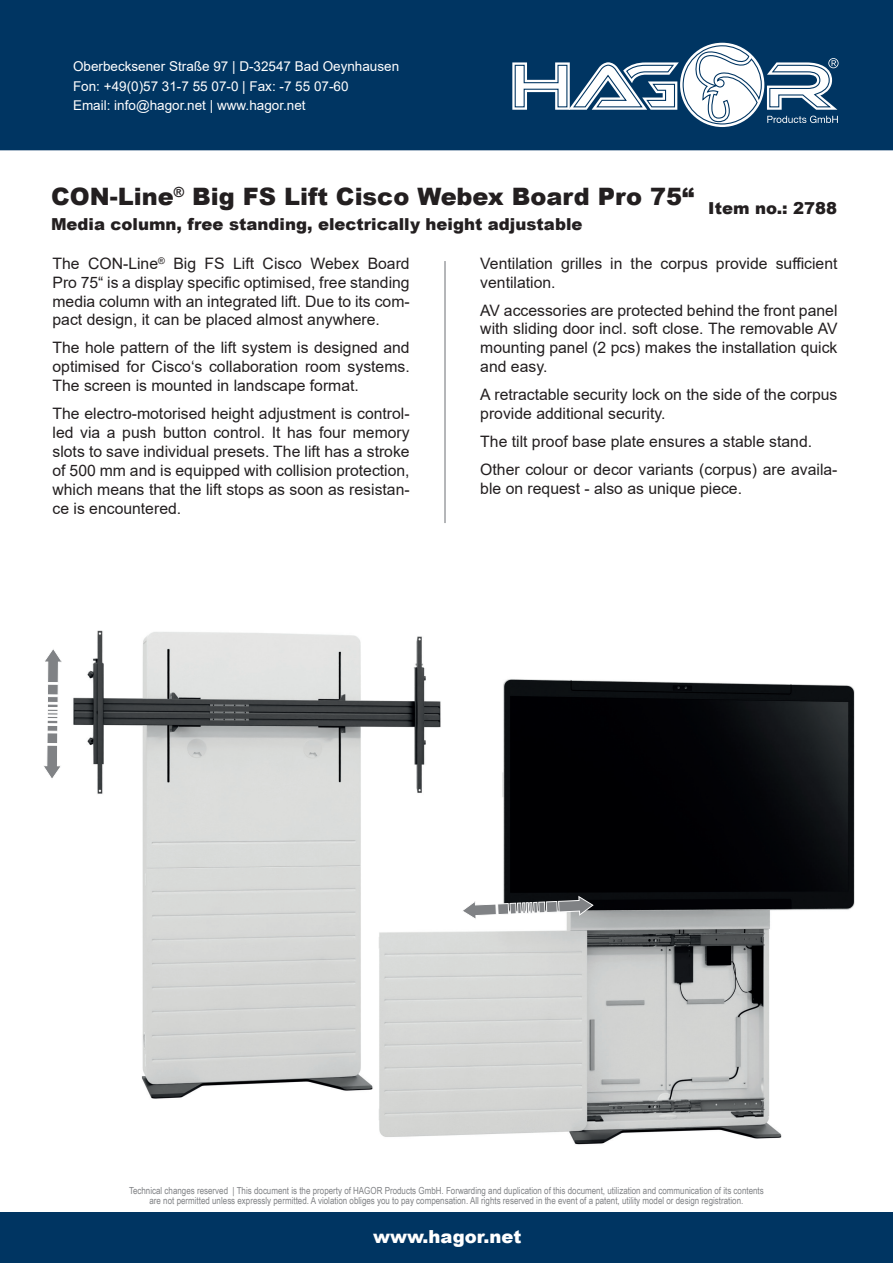
<style>
.page{position:relative;width:893px;height:1263px;background:#fff}
.page>*{position:absolute;margin:0;border:0;box-sizing:border-box;transform-origin:0 0}
.t1{font:900 24px "Arial";color:#231f20}
.t2{font:900 18px "Arial";color:#fff}
.t3{font:900 16.5px "Arial";color:#231f20}
.t4{font:15.75px/18.9px "Arial";color:#231f20;text-align:justify}
.t5{font:13.5px/19.5px "Arial";color:#fff}
.t6{font:9.75px/10.5px "Arial Narrow";color:#808285;text-align:center}
</style>
<div class="page">
<hr style="left:444px;top:261px;width:2px;height:262px;background:#9d9fa2">
<div style="left:0;top:1213px;width:893px;height:50px;background:#003562"></div>
<div style="left:0;top:0;width:893px;height:150px;background:#003562"></div>
<svg style="left:502px;top:39px;width:358px;height:93px"></svg>
<img style="left:73px;top:630px;width:349px;height:469px">
<img style="left:376px;top:649px;width:479px;height:496px">
<svg style="left:461px;top:896px;width:133px;height:24px"></svg>
<svg style="left:44px;top:649px;width:18px;height:129px"></svg>
<p class="t5" style="left:73px;top:57px;width:328px">Oberbecksener Straße 97 | D-32547 Bad Oeynhausen<br>Fon: +49(0)57 31-7 55 07-0 | Fax: -7 55 07-60<br>Email: info@hagor.net | www.hagor.net</p>
<h1 class="t1" style="left:51px;top:179px;width:645px">CON-Line<sup>®</sup> Big FS Lift Cisco Webex Board Pro 75“</h1>
<p class="t3" style="left:51px;top:212px;width:533px">Media column, free standing, electrically height adjustable</p>
<p class="t3" style="left:708px;top:196px;width:130px">Item no.: 2788</p>
<p class="t4" style="left:53px;top:254px;width:359px">The CON-Line<sup>®</sup> Big FS Lift Cisco Webex Board Pro 75“ is a display specific optimised, free standing media column with an integrated lift. Due to its com&shy;pact design, it can be placed almost anywhere.</p>
<p class="t4" style="left:53px;top:338px;width:359px">The hole pattern of the lift system is designed and optimised for Cisco‘s collaboration room systems.<br>The screen is mounted in landscape format.</p>
<p class="t4" style="left:53px;top:404px;width:359px">The electro-motorised height adjustment is control&shy;led via a push button control. It has four memory slots to save individual presets. The lift has a stroke of 500 mm and is equipped with collision protection, which means that the lift stops as soon as resistan&shy;ce is encountered.</p>
<p class="t4" style="left:480px;top:254px;width:359px">Ventilation grilles in the corpus provide sufficient ventilation.</p>
<p class="t4" style="left:480px;top:300px;width:359px">AV accessories are protected behind the front panel with sliding door incl. soft close. The removable AV mounting panel (2 pcs) makes the installation quick and easy.</p>
<p class="t4" style="left:480px;top:385px;width:359px">A retractable security lock on the side of the corpus provide additional security.</p>
<p class="t4" style="left:480px;top:427px;width:359px;line-height:27.9px">The tilt proof base plate ensures a stable stand.<br>Other colour or decor variants (corpus) are availa-</p>
<p class="t4" style="left:480px;top:479px;width:263px">ble on request - also as unique piece.</p>
<p class="t6" style="left:129px;top:1184px;width:636px">Technical changes reserved | This document is the property of HAGOR Products GmbH. Forwarding and duplication of this document, utilization and communication of its contents are not permitted unless expressly permitted. A violation obliges you to pay compensation. All rights reserved in the event of a patent, utility model or design registration.</p>
<p class="t2" style="left:373px;top:1223px;width:150px">www.hagor.net</p>
</div>
